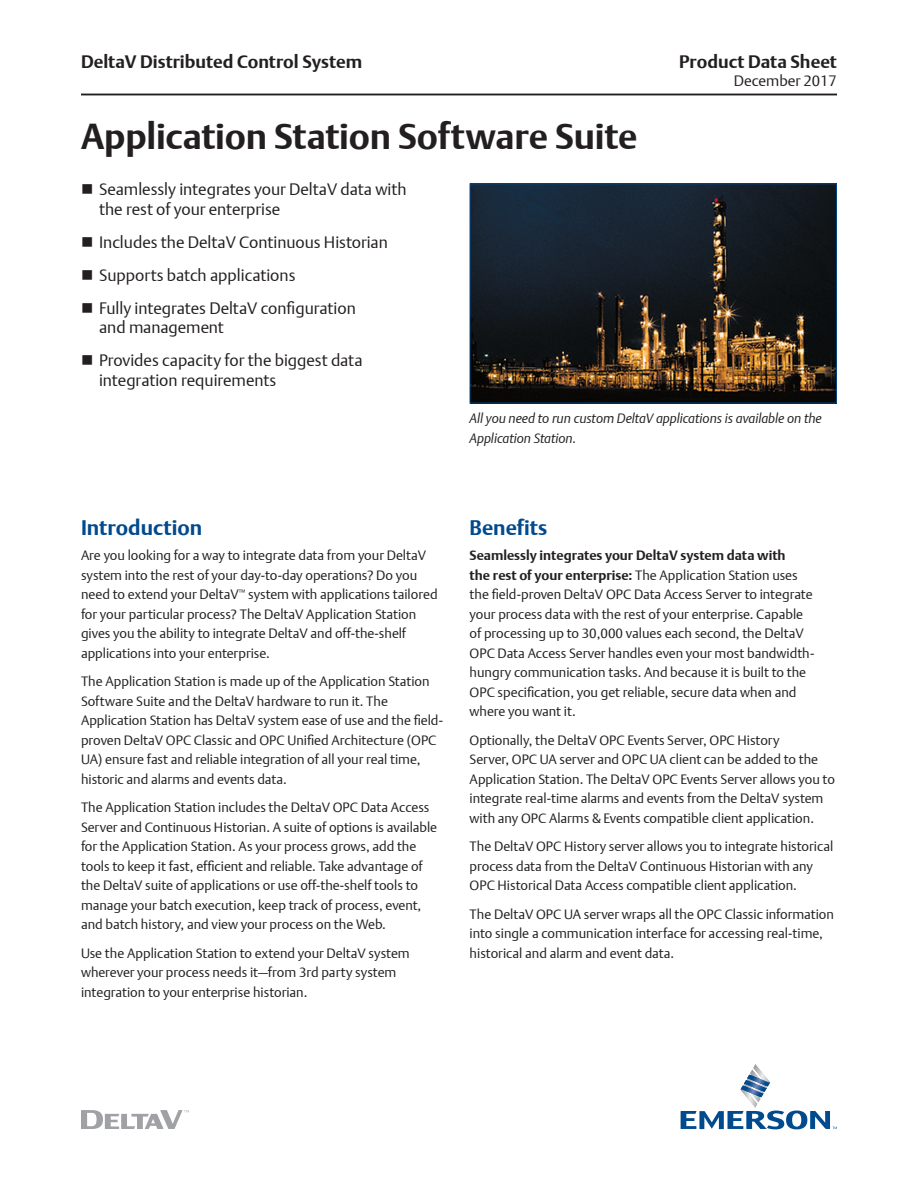
<style>
.page{position:relative;width:918px;height:1188px;background:#fff}
.page>*{position:absolute;margin:0;border:0;box-sizing:border-box;transform-origin:0 0}
.Document_Title{font:700 36px "DTL Argo T";letter-spacing:-.01em;color:#231f20}
.Subhead_1{font:700 21px "DTL Argo T";color:#004a8d}
.t1{font:700 18px "DTL Argo T";color:#231f20}
.t2{font:16.5px/19.5px "DTL Argo T Light";color:#231f20}
.t3{font:15px "DTL Argo T Light";color:#231f20}
.Body_Text{font:13.5px/19.5px "DTL Argo T Light";color:#231f20}
.Body_Text_nested_Lea{font:13.5px/19.5px "DTL Argo T Light";color:#231f20}
.Image_Caption{font:italic 13.5px/19.5px "DTL Argo T Light";letter-spacing:-.005em;color:#231f20}
.s1{font-family:"DTL Argo T";font-weight:700}
</style>
<div class="page">
<hr style="left:81px;top:94px;width:756px;height:1px;background:#231f20">
<svg style="left:681px;top:1064px;width:156px;height:65px"></svg>
<svg style="left:81px;top:1110px;width:108px;height:19px"></svg>
<img style="left:472px;top:185px;width:363px;height:216px">
<div style="left:470px;top:183px;width:367px;height:220px;border:1px solid #004a8d"></div>
<h3 class="t1" style="left:81px;top:51px;width:283px">DeltaV Distributed Control System</h3>
<h3 class="t1" style="left:679px;top:51px;width:159px">Product Data Sheet</h3>
<p class="t3" style="left:734px;top:72px;width:105px">December 2017</p>
<p class="Document_Title" style="left:81px;top:115px;width:558px">Application Station Software Suite</p>
<p class="t2" style="left:99px;top:180px;width:309px">Seamlessly integrates your DeltaV data with the rest of your enterprise</p>
<p class="t2" style="left:99px;top:232px;width:290px">Includes the DeltaV Continuous Historian</p>
<p class="t2" style="left:99px;top:265px;width:198px">Supports batch applications</p>
<p class="t2" style="left:99px;top:298px;width:258px">Fully integrates DeltaV configuration and management</p>
<p class="t2" style="left:99px;top:351px;width:265px">Provides capacity for the biggest data integration requirements</p>
<p class="Image_Caption" style="left:470px;top:409px;width:354px">All you need to run custom DeltaV applications is available on the<br>Application Station.</p>
<p class="Subhead_1" style="left:81px;top:515px;width:123px">Introduction</p>
<p class="Body_Text" style="left:81px;top:546px;width:358px">Are you looking for a way to integrate data from your DeltaV system into the rest of your day-to-day operations? Do you need to extend your DeltaV<sup>™</sup> system with applications tailored for your particular process? The DeltaV Application Station gives you the ability to integrate DeltaV and off-the-shelf applications into your enterprise.</p>
<p class="Body_Text" style="left:81px;top:672px;width:364px">The Application Station is made up of the Application Station Software Suite and the DeltaV hardware to run it. The Application Station has DeltaV system ease of use and the field&shy;proven DeltaV OPC Classic and OPC Unified Architecture (OPC UA) ensure fast and reliable integration of all your real time, historic and alarms and events data.</p>
<p class="Body_Text" style="left:81px;top:797px;width:358px">The Application Station includes the DeltaV OPC Data Access Server and Continuous Historian. A suite of options is available for the Application Station. As your process grows, add the tools to keep it fast, efficient and reliable. Take advantage of the DeltaV suite of applications or use off-the-shelf tools to manage your batch execution, keep track of process, event, and batch history, and view your process on the Web.</p>
<p class="Body_Text" style="left:81px;top:943px;width:330px">Use the Application Station to extend your DeltaV system wherever your process needs it—from 3rd party system integration to your enterprise historian.</p>
<p class="Subhead_1" style="left:470px;top:515px;width:79px">Benefits</p>
<p class="Body_Text_nested_Lea" style="left:470px;top:546px;width:346px"><span class="s1">Seamlessly integrates your DeltaV system data with<br>the rest of your enterprise:</span> The Application Station uses the field-proven DeltaV OPC Data Access Server to integrate your process data with the rest of your enterprise. Capable of processing up to 30,000 values each second, the DeltaV OPC Data Access Server handles even your most bandwidth&shy;hungry communication tasks. And because it is built to the OPC specification, you get reliable, secure data when and where you want it.</p>
<p class="Body_Text_nested_Lea" style="left:470px;top:730px;width:367px">Optionally, the DeltaV OPC Events Server, OPC History<br>Server, OPC UA server and OPC UA client can be added to the Application Station. The DeltaV OPC Events Server allows you to integrate real-time alarms and events from the DeltaV system with any OPC Alarms &amp; Events compatible client application.</p>
<p class="Body_Text_nested_Lea" style="left:470px;top:836px;width:365px">The DeltaV OPC History server allows you to integrate historical process data from the DeltaV Continuous Historian with any<br>OPC Historical Data Access compatible client application.</p>
<p class="Body_Text_nested_Lea" style="left:470px;top:904px;width:366px">The DeltaV OPC UA server wraps all the OPC Classic information into single a communication interface for accessing real-time, historical and alarm and event data.</p>
</div>
